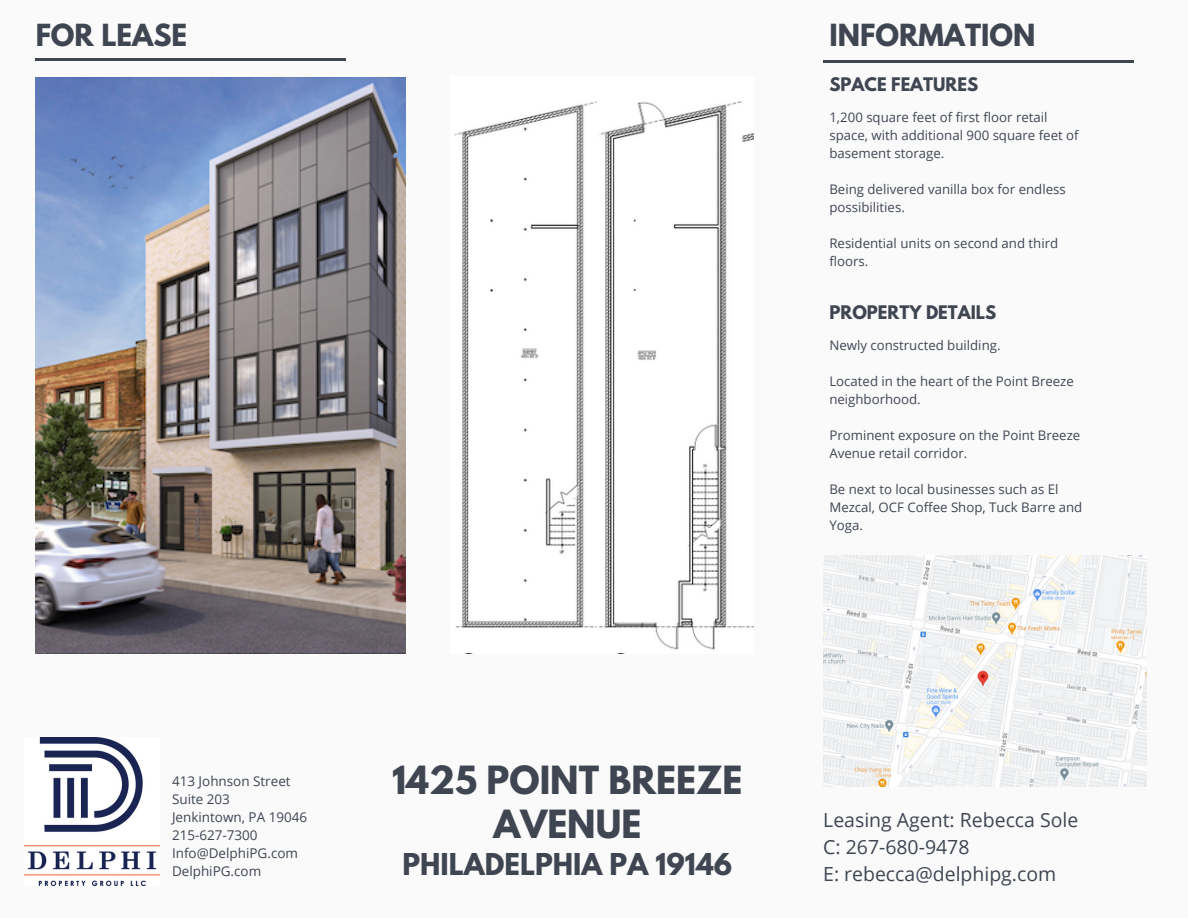
<style>
.page{position:relative;width:1188px;height:918px;background:#fafafa}
.page>*{position:absolute;margin:0;border:0;box-sizing:border-box;transform-origin:0 0}
.t1{font:700 34.5px/43.5px "League Spartan";color:#3f4652;text-align:center}
.t2{font:700 27px "League Spartan";color:#3f4652}
.t3{font:700 26.7px "League Spartan";color:#3f4652}
.t4{font:19.5px "Open Sans";color:#3f4652}
.t5{font:700 16.65px "League Spartan";color:#3f4652}
.t6{font:13.5px "Open Sans";color:#3f4652}
.t7{font:13.2px/18px "Open Sans";color:#3f4652}
</style>
<div class="page">
<hr style="left:823px;top:60px;width:311px;height:3px;background:#3f4652">
<img style="left:24px;top:738px;width:135px;height:147px">
<img style="left:36px;top:78px;width:370px;height:576px">
<hr style="left:36px;top:58px;width:310px;height:2px;background:#3f4652">
<img style="left:823px;top:556px;width:323px;height:230px">
<img style="left:454px;top:101px;width:300px;height:553px">
<p class="t2" style="left:36px;top:21px;width:153px">FOR LEASE</p>
<p class="t2" style="left:829px;top:21px;width:208px">INFORMATION</p>
<p class="t5" style="left:829px;top:76px;width:150px">SPACE FEATURES</p>
<p class="t7" style="left:829px;top:108px;width:251px">1,200 square feet of first floor retail space, with additional 900 square feet of basement storage.</p>
<p class="t7" style="left:829px;top:180px;width:238px">Being delivered vanilla box for endless possibilities.</p>
<p class="t7" style="left:829px;top:234px;width:230px">Residential units on second and third floors.</p>
<p class="t5" style="left:829px;top:304px;width:169px">PROPERTY DETAILS</p>
<p class="t7" style="left:829px;top:336px;width:173px">Newly constructed building.</p>
<p class="t7" style="left:829px;top:372px;width:246px">Located in the heart of the Point Breeze neighborhood.</p>
<p class="t7" style="left:829px;top:426px;width:252px">Prominent exposure on the Point Breeze<br>Avenue retail corridor.</p>
<p class="t7" style="left:829px;top:480px;width:255px">Be next to local businesses such as El<br>Mezcal, OCF Coffee Shop, Tuck Barre and<br>Yoga.</p>
<p class="t6" style="left:172px;top:771px;width:120px">413 Johnson Street</p>
<p class="t6" style="left:172px;top:789px;width:59px">Suite 203</p>
<p class="t6" style="left:172px;top:807px;width:137px">Jenkintown, PA 19046</p>
<p class="t6" style="left:172px;top:825px;width:87px">215-627-7300</p>
<p class="t6" style="left:172px;top:843px;width:128px">Info@DelphiPG.com</p>
<p class="t6" style="left:172px;top:861px;width:91px">DelphiPG.com</p>
<p class="t1" style="left:392px;top:763px;width:352px">1425 POINT BREEZE<br>AVENUE</p>
<p class="t3" style="left:403px;top:851px;width:331px">PHILADELPHIA PA 19146</p>
<p class="t4" style="left:823px;top:806px;width:257px">Leasing Agent: Rebecca Sole</p>
<p class="t4" style="left:823px;top:833px;width:148px">C: 267-680-9478</p>
<p class="t4" style="left:823px;top:860px;width:235px">E: rebecca@delphipg.com</p>
</div>
